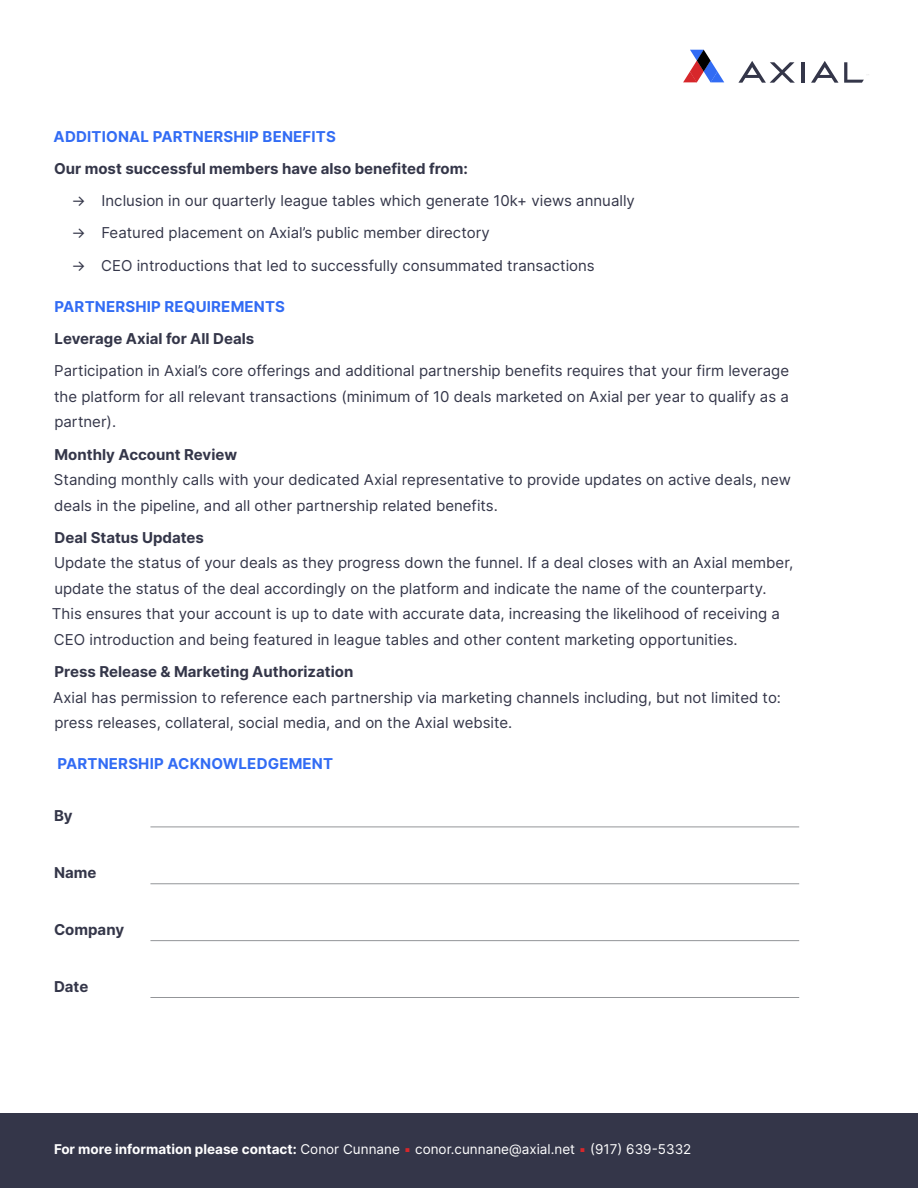
<style>
.page{position:relative;width:918px;height:1188px;background:#fff}
.page>*{position:absolute;margin:0;border:0;box-sizing:border-box;transform-origin:0 0}
.Body{font:15px/25.5px "Inter";color:#343649}
.Body-2{font:700 15px "Inter";color:#343649}
.Subhead{font:700 15px "Inter";letter-spacing:.01em;color:#326cf4}
.Subhead-2{font:700 15px "Inter";color:#343649}
.t1{font:13.5px "Inter";color:#fff}
.s1{font-weight:700}
.s2{color:#d7272b}
</style>
<div class="page">
<hr style="left:150px;top:827px;width:649px;height:1px;background:#939598">
<hr style="left:150px;top:884px;width:649px;height:1px;background:#939598">
<hr style="left:150px;top:940px;width:649px;height:1px;background:#939598">
<hr style="left:150px;top:997px;width:649px;height:1px;background:#939598">
<div style="left:0;top:1113px;width:918px;height:75px;background:#343649"></div>
<svg style="left:739px;top:61px;width:130px;height:21px"></svg>
<svg style="left:683px;top:50px;width:41px;height:32px"></svg>
<p class="Subhead" style="left:54px;top:125px;width:284px">ADDITIONAL PARTNERSHIP BENEFITS</p>
<p class="Body-2" style="left:54px;top:157px;width:415px">Our most successful members have also benefited from:</p>
<p class="Body" style="left:72px;top:188px;width:565px">→ Inclusion in our quarterly league tables which generate 10k+ views annually</p>
<p class="Body" style="left:72px;top:220px;width:420px">→ Featured placement on Axial’s public member directory</p>
<p class="Body" style="left:72px;top:252px;width:525px">→ CEO introductions that led to successfully consummated transactions</p>
<p class="Subhead" style="left:55px;top:295px;width:232px">PARTNERSHIP REQUIREMENTS</p>
<p class="Subhead-2" style="left:55px;top:328px;width:201px">Leverage Axial for All Deals</p>
<p class="Body" style="left:54px;top:358px;width:737px;text-align:justify">Participation in Axial’s core offerings and additional partnership benefits requires that your firm leverage the platform for all relevant transactions (minimum of 10 deals marketed on Axial per year to qualify as a partner).</p>
<p class="Body-2" style="left:55px;top:443px;width:184px">Monthly Account Review</p>
<p class="Body" style="left:54px;top:467px;width:738px">Standing monthly calls with your dedicated Axial representative to provide updates on active deals, new deals in the pipeline, and all other partnership related benefits.</p>
<p class="Body-2" style="left:55px;top:526px;width:151px">Deal Status Updates</p>
<p class="Body" style="left:52px;top:550px;width:743px">Update the status of your deals as they progress down the funnel. If a deal closes with an Axial member, update the status of the deal accordingly on the platform and indicate the name of the counterparty.<br>This ensures that your account is up to date with accurate data, increasing the likelihood of receiving a CEO introduction and being featured in league tables and other content marketing opportunities.</p>
<p class="Body-2" style="left:55px;top:661px;width:300px">Press Release &amp; Marketing Authorization</p>
<p class="Body" style="left:53px;top:684px;width:729px">Axial has permission to reference each partnership via marketing channels including, but not limited to: press releases, collateral, social media, and on the Axial website.</p>
<p class="Subhead" style="left:58px;top:753px;width:277px">PARTNERSHIP ACKNOWLEDGEMENT</p>
<p class="Body-2" style="left:54px;top:804px;width:20px">By</p>
<p class="Body-2" style="left:54px;top:861px;width:44px">Name</p>
<p class="Body-2" style="left:54px;top:918px;width:72px">Company</p>
<p class="Body-2" style="left:54px;top:975px;width:36px">Date</p>
<p class="t1" style="left:54px;top:1139px;width:639px"><span class="s1">For more information please contact:</span> Conor Cunnane <span class="s2">▪</span> conor.cunnane@axial.net <span class="s2">▪</span> (917) 639-5332</p>
</div>
